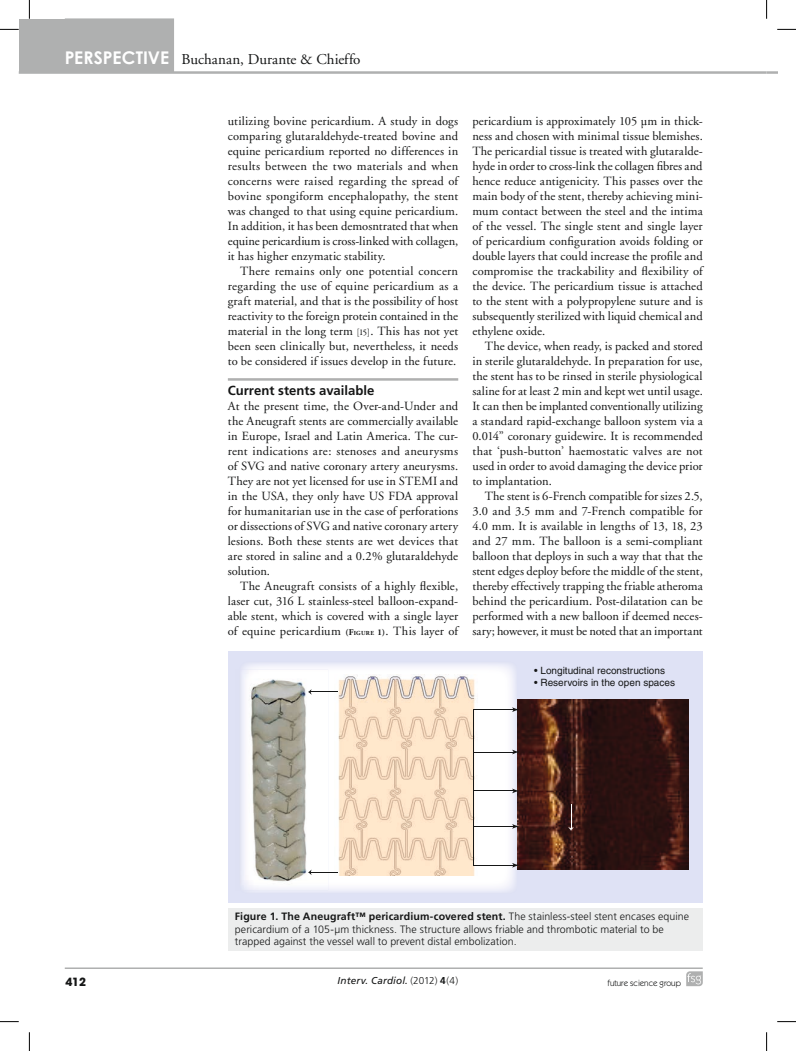
<style>
.page{position:relative;width:796px;height:1051px;background:#fff}
.page>*{position:absolute;margin:0;border:0;box-sizing:border-box;transform-origin:0 0}
.t1{font:15px "Adobe Garamond";color:#151616}
.t2{font:700 13.12px "Frutiger";color:#151616}
.t3{font:12.5px/15px "Adobe Garamond";letter-spacing:.005em;color:#151616;text-align:justify}
.t4{font:700 11.25px "Avant Garde";color:#151616}
.t5{font:300 10.62px/12.5px "Frutiger";letter-spacing:.005em;color:#151616}
.t6{font:10px "Helvetica LT Std";color:#151616}
.t7{font:10px "Helvetica LT Std";color:#000102}
.t8{font:italic 10px "Frutiger";letter-spacing:.015em;color:#151616}
.t9{font:8.75px "Itc Kabel";color:#151616}
.s1{font-family:"Century Gothic";font-weight:700;font-size:17.5px;color:#fff}
.s2{font-family:"Garamond Premr Pro";font-size:8.75px}
.s3{font-weight:700;font-size:8.75px}
.s4{font-weight:700;font-size:6.12px}
.s5{font-weight:700}
.s6{font-weight:300;font-style:normal}
.s7{font-weight:700;font-style:normal}
</style>
<div class="page">
<div style="left:19px;top:19px;width:60px;height:54px;background:#afb0b0"></div>
<hr style="left:19px;top:71px;width:747px;height:3px;background:#afb0b0">
<svg style="left:686px;top:971px;width:17px;height:15px"></svg>
<hr style="left:65px;top:967px;width:638px;height:2px;background:#afb0b0">
<svg style="left:766px;top:71px;width:11px;height:3px"></svg>
<div style="left:65px;top:19px;width:109px;height:53px;background:#afb0b0"></div>
<hr style="left:228px;top:378px;width:230px;height:3px;background:#afb0b0">
<div style="left:228px;top:651px;width:475px;height:252px;background:#dfe2f5"></div>
<img style="left:244px;top:664px;width:271px;height:228px">
<img style="left:517px;top:700px;width:171px;height:170px">
<img style="left:242px;top:670px;width:86px;height:220px">
<img style="left:334px;top:674px;width:146px;height:201px">
<hr style="left:473px;top:709px;width:42px;height:1px;background:#151616">
<svg style="left:512px;top:707px;width:10px;height:9px"></svg>
<hr style="left:473px;top:752px;width:42px;height:1px;background:#151616">
<svg style="left:512px;top:750px;width:11px;height:8px"></svg>
<hr style="left:473px;top:791px;width:42px;height:1px;background:#151616">
<svg style="left:512px;top:789px;width:11px;height:8px"></svg>
<hr style="left:473px;top:826px;width:42px;height:1px;background:#151616">
<svg style="left:512px;top:824px;width:11px;height:8px"></svg>
<hr style="left:473px;top:865px;width:42px;height:1px;background:#151616">
<svg style="left:512px;top:863px;width:11px;height:8px"></svg>
<hr style="left:473px;top:710px;width:1px;height:155px;background:#151616">
<svg style="left:308px;top:689px;width:29px;height:9px"></svg>
<svg style="left:308px;top:869px;width:29px;height:10px"></svg>
<svg style="left:567px;top:804px;width:8px;height:30px"></svg>
<div style="left:228px;top:908px;width:475px;height:43px;background:#eceded"></div>
<svg style="left:0;top:29px;width:19px;height:1px"></svg>
<svg style="left:777px;top:29px;width:19px;height:1px"></svg>
<svg style="left:0;top:1021px;width:19px;height:1px"></svg>
<svg style="left:777px;top:1021px;width:19px;height:1px"></svg>
<svg style="left:29px;top:0;width:1px;height:19px"></svg>
<svg style="left:29px;top:1032px;width:1px;height:19px"></svg>
<svg style="left:766px;top:0;width:1px;height:19px"></svg>
<svg style="left:766px;top:1032px;width:1px;height:19px"></svg>
<p class="t1" style="left:65px;top:51px;width:297px"><span class="s1">PERSPECTIVE</span> Buchanan, Durante &amp; Chieffo</p>
<p class="t3" style="left:228px;top:114px;width:232px">utilizing bovine pericardium. A study in dogs comparing glutaraldehyde-treated bovine and equine pericardium reported no differences in results between the two materials and when concerns were raised regarding the spread of bovine spongiform encephalopathy, the stent was changed to that using equine pericardium.<br>In addition, it has been demosntrated that when equine pericardium is cross-linked with collagen, it has higher enzymatic stability.</p>
<p class="t3" style="left:228px;top:264px;width:232px;text-indent:12px">There remains only one potential concern regarding the use of equine pericardium as a graft material, and that is the possibility of host reactivity to the foreign protein contained in the material in the long term <span class="s2">[15]</span>. This has not yet been seen clinically but, nevertheless, it needs to be considered if issues develop in the future.</p>
<p class="t2" style="left:228px;top:383px;width:148px">Current stents available</p>
<p class="t3" style="left:228px;top:399px;width:232px">At the present time, the Over-and-Under and the Aneugraft stents are commercially available in Europe, Israel and Latin America. The cur&shy;rent indications are: stenoses and aneurysms of SVG and native coronary artery aneurysms.<br>They are not yet licensed for use in STEMI and in the USA, they only have US FDA approval for humanitarian use in the case of perforations or dissections of SVG and native coronary artery lesions. Both these stents are wet devices that are stored in saline and a 0.2% glutaraldehyde solution.</p>
<p class="t3" style="left:228px;top:579px;width:232px;text-indent:12px">The Aneugraft consists of a highly flexible, laser cut, 316 L stainless-steel balloon-expand&shy;able stent, which is covered with a single layer of equine pericardium <span class="s3">(F</span><span class="s4">IGURE</span> <span class="s3">1)</span>. This layer of</p>
<p class="t3" style="left:472px;top:114px;width:232px">pericardium is approximately 105 µm in thick&shy;ness and chosen with minimal tissue blemishes.<br>The pericardial tissue is treated with glutaralde&shy;hyde in order to cross-link the collagen fibres and hence reduce antigenicity. This passes over the main body of the stent, thereby achieving mini&shy;mum contact between the steel and the intima of the vessel. The single stent and single layer of pericardium configuration avoids folding or double layers that could increase the profile and compromise the trackability and flexibility of the device. The pericardium tissue is attached to the stent with a polypropylene suture and is subsequently sterilized with liquid chemical and ethylene oxide.</p>
<p class="t3" style="left:472px;top:339px;width:232px;text-indent:12px">The device, when ready, is packed and stored in sterile glutaraldehyde. In preparation for use, the stent has to be rinsed in sterile physiological saline for at least 2 min and kept wet until usage.<br>It can then be implanted conventionally utilizing a standard rapid-exchange balloon system via a 0.014” coronary guidewire. It is recommended that ‘push-button’ haemostatic valves are not used in order to avoid damaging the device prior to implantation.</p>
<p class="t3" style="left:472px;top:489px;width:232px;text-indent:12px">The stent is 6-French compatible for sizes 2.5, 3.0 and 3.5 mm and 7-French compatible for 4.0 mm. It is available in lengths of 13, 18, 23 and 27 mm. The balloon is a semi-compliant balloon that deploys in such a way that that the stent edges deploy before the middle of the stent, thereby effectively trapping the friable atheroma behind the pericardium. Post-dilatation can be performed with a new balloon if deemed neces&shy;sary; however, it must be noted that an important</p>
<p class="t6" style="left:534px;top:665px;width:132px">• Longitudinal reconstructions</p>
<p class="t6" style="left:534px;top:677px;width:142px">• Reservoirs in the open spaces</p>
<p class="t7" style="left:507px;top:678px;width:133px">• Longitudinal recons ructions</p>
<p class="t5" style="left:235px;top:910px;width:456px"><span class="s5">Figure 1. The Aneugraft™ pericardium-covered stent.</span> The stainless-steel stent encases equine pericardium of a 105-µm thickness. The structure allows friable and thrombotic material to be trapped against the vessel wall to prevent distal embolization.</p>
<p class="t4" style="left:65px;top:974px;width:22px">412</p>
<p class="t8" style="left:338px;top:975px;width:122px">Interv. Cardiol. <span class="s6">(2012)</span> <span class="s7">4</span><span class="s6">(4)</span></p>
<p class="t9" style="left:607px;top:978px;width:75px">future science group</p>
</div>
